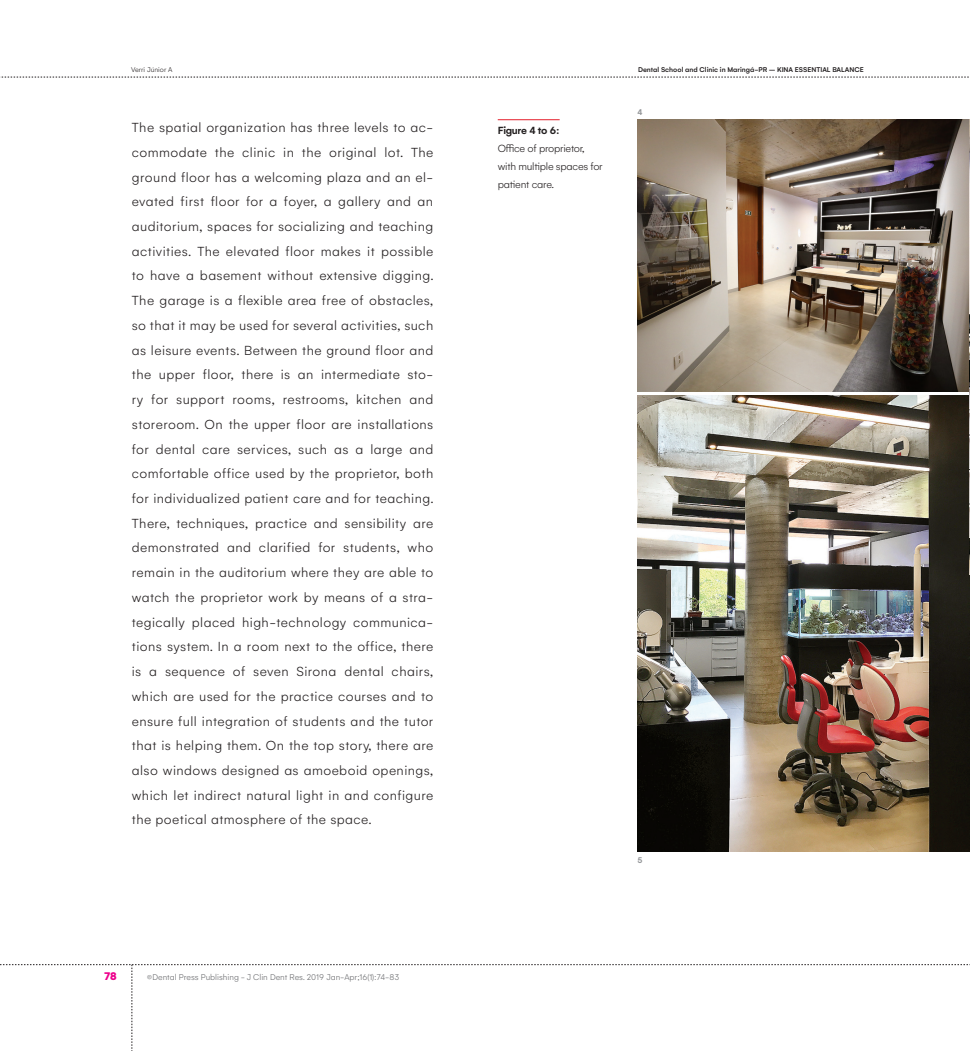
<style>
.page{position:relative;width:970px;height:1051px;background:#fff}
.page>*{position:absolute;margin:0;border:0;box-sizing:border-box;transform-origin:0 0}
.t1{font:300 14.25px/24.8px "Gelion";letter-spacing:.03em;color:#231f20;text-align:justify}
.t2{font:900 12px "Gelion";color:#ed028c}
.t3{font:300 11.25px/18px "Gelion";letter-spacing:-.02em;color:#231f20}
.t4{font:600 11.25px "Gelion";letter-spacing:-.02em;color:#231f20}
.t5{font:300 9px "Gelion";color:#6c6d70}
.t6{font:600 9px "Gelion";color:#939598}
.t7{font:500 7.5px "Gelion";color:#231f20}
.t8{font:300 7.5px "Gelion";color:#231f20}
</style>
<div class="page">
<svg style="left:0;top:77px;width:969px;height:1px"></svg>
<svg style="left:0;top:964px;width:968px;height:85px"></svg>
<img style="left:637px;top:119px;width:332px;height:272px">
<img style="left:637px;top:395px;width:332px;height:455px">
<hr style="left:497px;top:119px;width:62px;height:1px;background:#e41e2b">
<img style="left:969px;top:119px;width:1px;height:456px">
<p class="t8" style="left:131px;top:66px;width:43px">Verri Júnior A</p>
<p class="t7" style="left:638px;top:65px;width:227px">Dental School and Clinic in Maringá-PR – KINA ESSENTIAL BALANCE</p>
<p class="t1" style="left:132px;top:115px;width:303px">The spatial organization has three levels to ac&shy;commodate the clinic in the original lot. The ground floor has a welcoming plaza and an el&shy;evated first floor for a foyer, a gallery and an auditorium, spaces for socializing and teaching activities. The elevated floor makes it possible to have a basement without extensive digging.<br>The garage is a flexible area free of obstacles, so that it may be used for several activities, such as leisure events. Between the ground floor and the upper floor, there is an intermediate sto&shy;ry for support rooms, restrooms, kitchen and storeroom. On the upper floor are installations for dental care services, such as a large and comfortable office used by the proprietor, both for individualized patient care and for teaching.<br>There, techniques, practice and sensibility are demonstrated and clarified for students, who remain in the auditorium where they are able to watch the proprietor work by means of a stra&shy;tegically placed high-technology communica&shy;tions system. In a room next to the office, there is a sequence of seven Sirona dental chairs, which are used for the practice courses and to ensure full integration of students and the tutor that is helping them. On the top story, there are also windows designed as amoeboid openings, which let indirect natural light in and configure the poetical atmosphere of the space.</p>
<p class="t4" style="left:497px;top:123px;width:63px">Figure 4 to 6:</p>
<p class="t3" style="left:497px;top:139px;width:106px">Office of proprietor, with multiple spaces for patient care.</p>
<p class="t6" style="left:637px;top:106px;width:6px">4</p>
<p class="t6" style="left:637px;top:854px;width:7px">5</p>
<p class="t2" style="left:105px;top:967px;width:14px">78</p>
<p class="t5" style="left:147px;top:971px;width:254px">©Dental Press Publishing - J Clin Dent Res. 2019 Jan-Apr;16(1):74-83</p>
</div>
